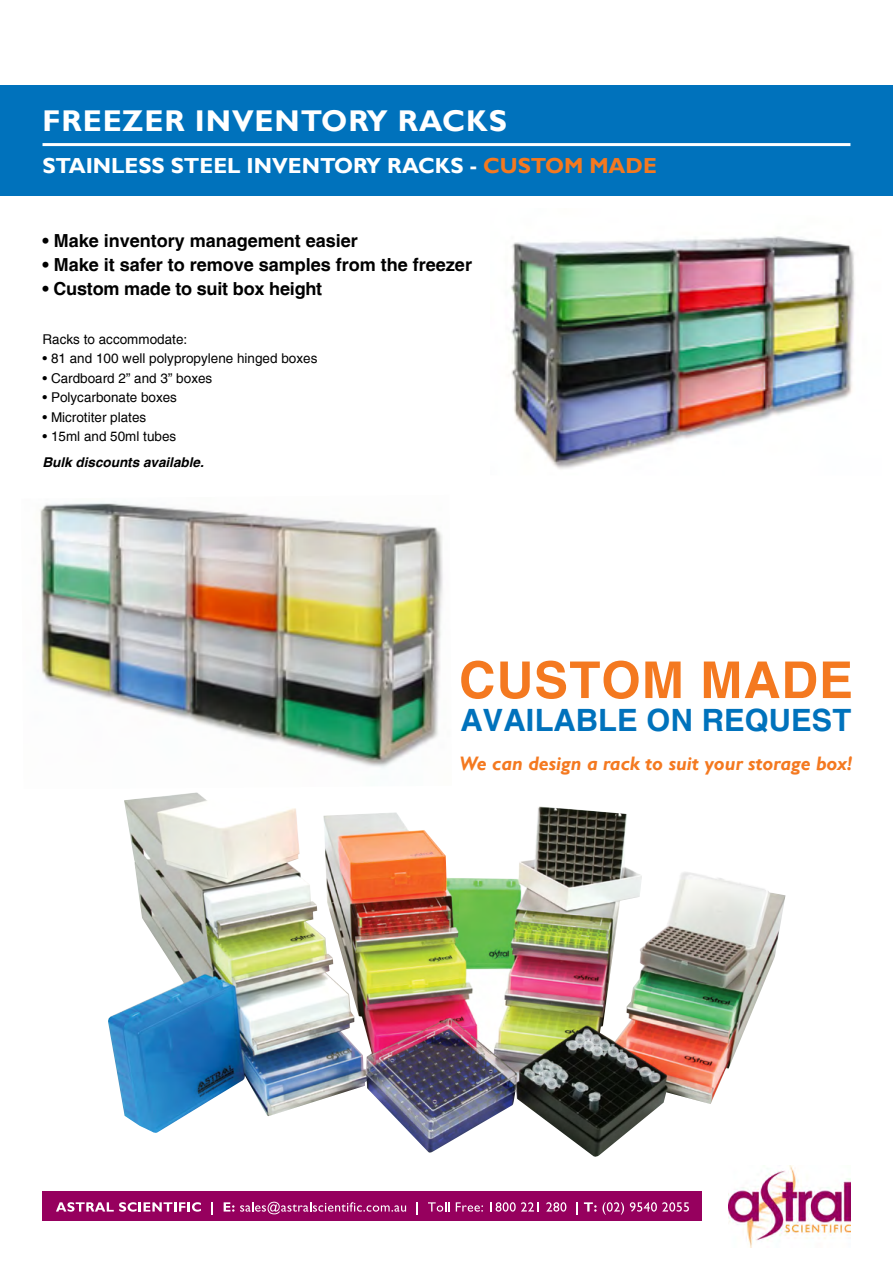
<style>
.page{position:relative;width:893px;height:1263px;background:#fff}
.page>*{position:absolute;margin:0;border:0;box-sizing:border-box;transform-origin:0 0}
.t1{font:700 50.85px "Helvetica";letter-spacing:.02em;color:#f47920}
.t2{font:700 30.75px "Helvetica";letter-spacing:.005em;color:#0072bc}
.t3{font:700 30px "Gill Sans";letter-spacing:.03em;color:#fff}
.t4{font:700 21.75px "Gill Sans";color:#fff}
.t5{font:italic 700 19.5px "Gill Sans";color:#f47920}
.t6{font:700 18px "Helvetica";color:#000}
.t7{font:13.5px "Helvetica";color:#000}
.t8{font:italic 700 13.5px "Helvetica";color:#000}
.s1{color:#f47920}
</style>
<div class="page">
<img style="left:728px;top:1166px;width:122px;height:81px">
<div style="left:43px;top:1191px;width:659px;height:29px;background:#96005e"></div>
<svg style="left:56px;top:1202px;width:145px;height:10px"></svg>
<svg style="left:211px;top:1202px;width:2px;height:12px"></svg>
<svg style="left:224px;top:1202px;width:10px;height:10px"></svg>
<svg style="left:240px;top:1202px;width:166px;height:12px"></svg>
<svg style="left:417px;top:1202px;width:1px;height:12px"></svg>
<svg style="left:428px;top:1202px;width:21px;height:10px"></svg>
<svg style="left:456px;top:1202px;width:27px;height:10px"></svg>
<svg style="left:491px;top:1202px;width:48px;height:10px"></svg>
<svg style="left:546px;top:1202px;width:20px;height:10px"></svg>
<svg style="left:576px;top:1202px;width:2px;height:12px"></svg>
<svg style="left:584px;top:1202px;width:40px;height:12px"></svg>
<svg style="left:630px;top:1202px;width:59px;height:10px"></svg>
<img style="left:511px;top:236px;width:344px;height:234px">
<div style="left:0;top:85px;width:893px;height:111px;background:#0072bc"></div>
<hr style="left:43px;top:143px;width:807px;height:3px;background:#fff">
<img style="left:40px;top:503px;width:403px;height:265px">
<img style="left:108px;top:792px;width:677px;height:365px">
<h3 class="t3" style="left:43px;top:103px;width:466px">FREEZER INVENTORY RACKS</h3>
<h3 class="t4" style="left:43px;top:153px;width:616px">STAINLESS STEEL INVENTORY RACKS - <span class="s1">CUSTOM MADE</span></h3>
<h3 class="t6" style="left:43px;top:230px;width:317px">• Make inventory management easier</h3>
<h3 class="t6" style="left:43px;top:254px;width:431px">• Make it safer to remove samples from the freezer</h3>
<h3 class="t6" style="left:43px;top:278px;width:281px">• Custom made to suit box height</h3>
<p class="t7" style="left:43px;top:331px;width:146px">Racks to accommodate:</p>
<p class="t7" style="left:43px;top:351px;width:276px">• 81 and 100 well polypropylene hinged boxes</p>
<p class="t7" style="left:43px;top:370px;width:171px">• Cardboard 2” and 3” boxes</p>
<p class="t7" style="left:43px;top:390px;width:136px">• Polycarbonate boxes</p>
<p class="t7" style="left:43px;top:409px;width:105px">• Microtiter plates</p>
<p class="t7" style="left:43px;top:429px;width:135px">• 15ml and 50ml tubes</p>
<p class="t8" style="left:43px;top:454px;width:163px">Bulk discounts available.</p>
<h1 class="t1" style="left:459px;top:649px;width:395px">CUSTOM MADE</h1>
<h2 class="t2" style="left:461px;top:701px;width:392px">AVAILABLE ON REQUEST</h2>
<h3 class="t5" style="left:460px;top:752px;width:394px">We can design a rack to suit your storage box!</h3>
</div>
